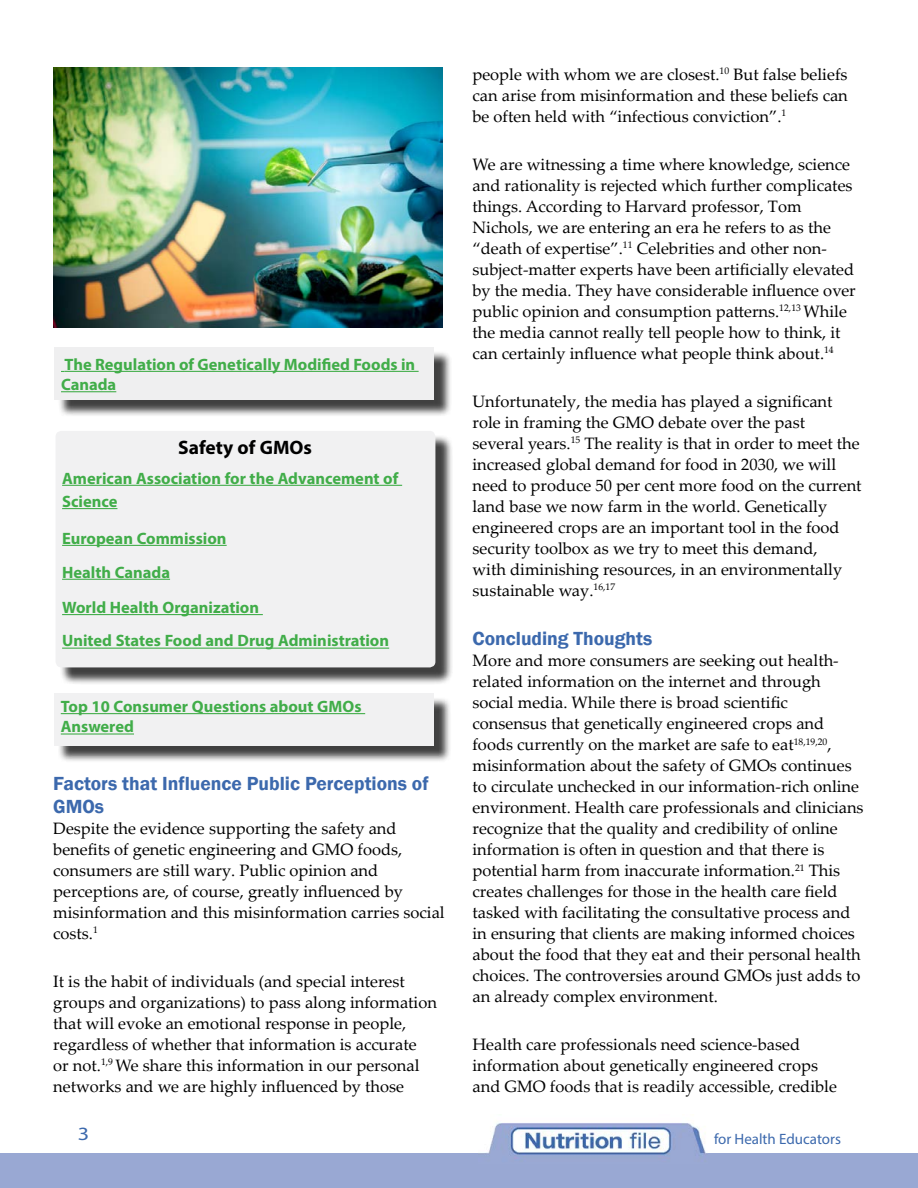
<style>
.page{position:relative;width:918px;height:1188px;background:#fff}
.page>*{position:absolute;margin:0;border:0;box-sizing:border-box;transform-origin:0 0}
.t1{font:600 19.5px/22.5px "Franklin Gothic";color:#3c69ad}
.t2{font:700 19.5px "Myriad Pro";color:#000}
.t3{font:18.75px "Myriad Pro";color:#3c69ad;scale:1.19 1}
.t4{font:16.5px/21px "Palatino Linotype";color:#000}
.t5{font:700 16.5px/34.7px "Myriad Pro";color:#41ad49}
.t6{font:15px "Myriad Pro";color:#3c69ad}
</style>
<div class="page">
<img style="left:478px;top:1123px;width:229px;height:40px">
<div style="left:59px;top:434px;width:394px;height:251px;background:#000;opacity:.75"></div>
<div style="left:56px;top:431px;width:379px;height:236px;background:#f1f1f2;border-radius:6px"></div>
<hr style="left:62px;top:485px;width:340px;height:1px;background:#41ad49">
<hr style="left:62px;top:508px;width:55px;height:1px;background:#41ad49">
<hr style="left:62px;top:545px;width:165px;height:1px;background:#41ad49">
<hr style="left:62px;top:579px;width:108px;height:1px;background:#41ad49">
<hr style="left:62px;top:614px;width:201px;height:1px;background:#41ad49">
<hr style="left:62px;top:648px;width:327px;height:1px;background:#41ad49">
<div style="left:58px;top:697px;width:393px;height:66px;background:#000;opacity:.75"></div>
<div style="left:54px;top:693px;width:380px;height:52px;background:#f1f1f2"></div>
<hr style="left:61px;top:713px;width:304px;height:1px;background:#41ad49">
<hr style="left:61px;top:733px;width:73px;height:2px;background:#41ad49">
<div style="left:58px;top:350px;width:394px;height:67px;background:#000;opacity:.75"></div>
<div style="left:54px;top:347px;width:380px;height:53px;background:#efeff0"></div>
<hr style="left:65px;top:371px;width:354px;height:1px;background:#41ad49">
<hr style="left:61px;top:391px;width:55px;height:1px;background:#41ad49">
<img style="left:54px;top:68px;width:388px;height:259px">
<p class="t5" style="left:61px;top:353px;width:356px;line-height:20.4px">The Regulation of Genetically Modified Foods in<br>Canada</p>
<p class="t2" style="left:178px;top:435px;width:135px">Safety of GMOs</p>
<p class="t5" style="left:62px;top:466px;width:338px;line-height:23.2px">American Association for the Advancement of<br>Science</p>
<p class="t5" style="left:62px;top:520px;width:199px">European Commission<br>Health Canada<br>World Health Organization</p>
<p class="t5" style="left:62px;top:623px;width:329px">United States Food and Drug Administration</p>
<p class="t5" style="left:61px;top:696px;width:302px;line-height:20.4px">Top 10 Consumer Questions about GMOs<br>Answered</p>
<p class="t1" style="left:53px;top:773px;width:377px">Factors that Influence Public Perceptions of<br>GMOs</p>
<p class="t4" style="left:53px;top:817px;width:393px">Despite the evidence supporting the safety and benefits of genetic engineering and GMO foods, consumers are still wary. Public opinion and perceptions are, of course, greatly influenced by misinformation and this misinformation carries social costs.<sup>1</sup></p>
<p class="t4" style="left:53px;top:970px;width:385px">It is the habit of individuals (and special interest groups and organizations) to pass along information that will evoke an emotional response in people, regardless of whether that information is accurate<br>or not.<sup>1,9</sup> We share this information in our personal networks and we are highly influenced by those</p>
<p class="t4" style="left:472px;top:63px;width:377px;text-align:justify">people with whom we are closest.<sup>10</sup> But false beliefs can arise from misinformation and these beliefs can be often held with “infectious conviction”.<sup>1</sup></p>
<p class="t4" style="left:472px;top:153px;width:385px">We are witnessing a time where knowledge, science and rationality is rejected which further complicates things. According to Harvard professor, Tom Nichols, we are entering an era he refers to as the “death of expertise”.<sup>11</sup> Celebrities and other non&shy;subject-matter experts have been artificially elevated by the media. They have considerable influence over public opinion and consumption patterns.<sup>12,13</sup> While the media cannot really tell people how to think, it can certainly influence what people think about.<sup>14</sup></p>
<p class="t4" style="left:472px;top:390px;width:391px">Unfortunately, the media has played a significant role in framing the GMO debate over the past<br>several years.<sup>15</sup> The reality is that in order to meet the increased global demand for food in 2030, we will need to produce 50 per cent more food on the current land base we now farm in the world. Genetically engineered crops are an important tool in the food security toolbox as we try to meet this demand,<br>with diminishing resources, in an environmentally sustainable way.<sup>16,17</sup></p>
<p class="t1" style="left:472px;top:627px;width:181px">Concluding Thoughts</p>
<p class="t4" style="left:472px;top:649px;width:393px">More and more consumers are seeking out health&shy;related information on the internet and through social media. While there is broad scientific consensus that genetically engineered crops and foods currently on the market are safe to eat<sup>18,19,20</sup>, misinformation about the safety of GMOs continues to circulate unchecked in our information-rich online environment. Health care professionals and clinicians recognize that the quality and credibility of online information is often in question and that there is potential harm from inaccurate information.<sup>21</sup> This creates challenges for those in the health care field tasked with facilitating the consultative process and in ensuring that clients are making informed choices about the food that they eat and their personal health choices. The controversies around GMOs just adds to an already complex environment.</p>
<p class="t4" style="left:472px;top:1033px;width:366px">Health care professionals need science-based information about genetically engineered crops and GMO foods that is readily accessible, credible</p>
<p class="t3" style="left:78px;top:1122px;width:11px">3</p>
<p class="t6" style="left:714px;top:1129px;width:128px">for Health Educators</p>
</div>
